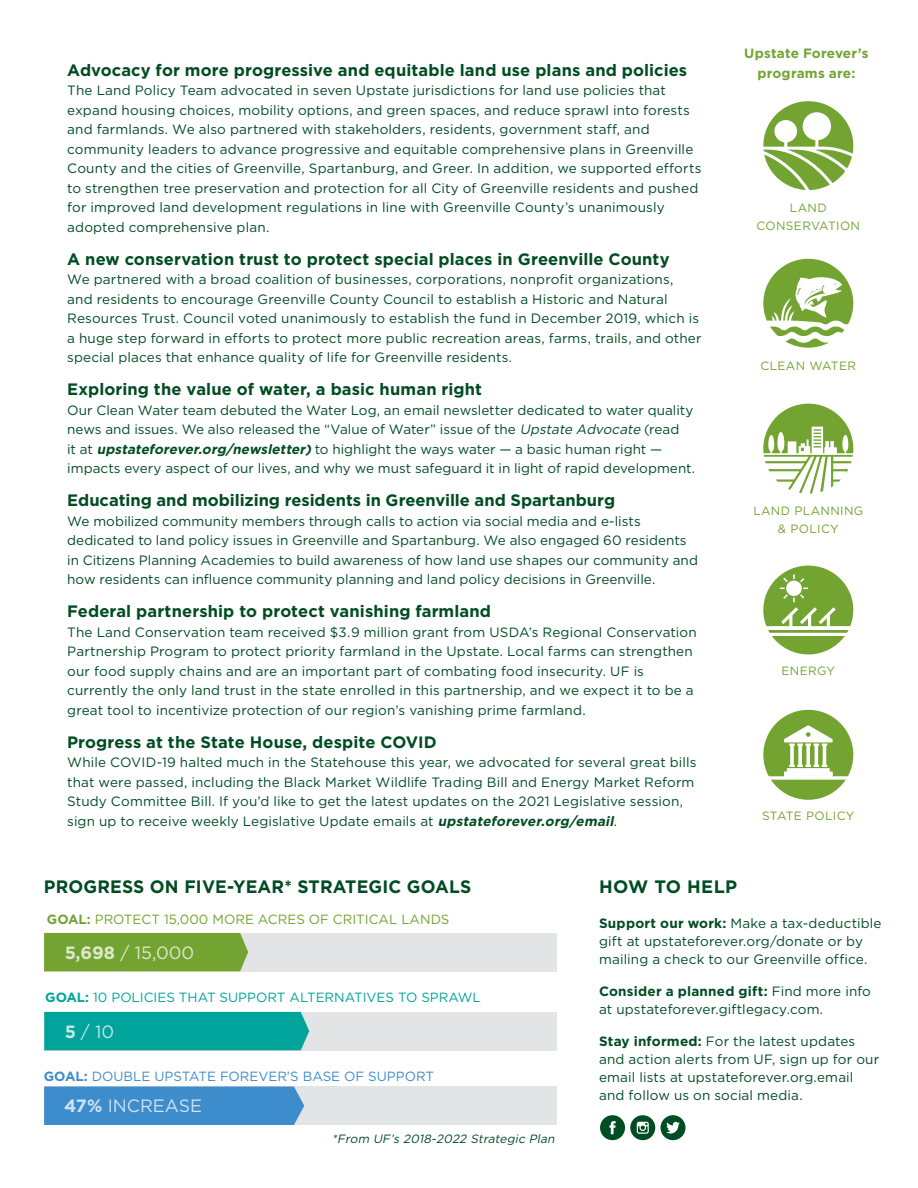
<style>
.page{position:relative;width:918px;height:1188px;background:#fff}
.page>*{position:absolute;margin:0;border:0;box-sizing:border-box;transform-origin:0 0}
.t1{font:700 18px "Gotham HTF";letter-spacing:.01em;color:#004c23}
.t2{font:17.85px "Gotham HTF";color:#fff}
.t3{font:700 16.5px "Gotham HTF";letter-spacing:.005em;color:#004c23}
.t4{font:13.5px/19.5px "Gotham HTF";letter-spacing:.005em;color:#004c23}
.t5{font:700 13.5px/19.5px "Gotham HTF";letter-spacing:.015em;color:#73a432;text-align:center}
.t6{font:13.35px "Gotham HTF";color:#00a49a}
.t7{font:13.35px "Gotham HTF";color:#73a432}
.t8{font:13.35px "Gotham HTF";color:#3d8ccb}
.t9{font:12px/18px "Gotham HTF";letter-spacing:.03em;color:#73a432;text-align:center}
.t10{font:italic 12px "Gotham HTF";color:#004c23}
.s1{font-style:italic}
.s2{font-weight:700;font-style:italic}
.s3{font-weight:700}
</style>
<div class="page">
<div style="left:600px;top:1115px;width:25px;height:25px;background:#004c23;border-radius:50%"></div>
<svg style="left:609px;top:1121px;width:7px;height:13px"></svg>
<div style="left:661px;top:1115px;width:25px;height:25px;background:#004c23;border-radius:50%"></div>
<svg style="left:666px;top:1122px;width:14px;height:12px"></svg>
<div style="left:630px;top:1115px;width:25px;height:25px;background:#004c23;border-radius:50%"></div>
<svg style="left:637px;top:1122px;width:12px;height:12px"></svg>
<svg style="left:763px;top:101px;width:90px;height:89px"></svg>
<svg style="left:763px;top:566px;width:90px;height:88px"></svg>
<svg style="left:763px;top:710px;width:90px;height:90px"></svg>
<svg style="left:763px;top:259px;width:90px;height:89px"></svg>
<svg style="left:763px;top:404px;width:90px;height:90px"></svg>
<div style="left:44px;top:933px;width:513px;height:38px;background:#e3e4e5"></div>
<div style="left:44px;top:1087px;width:513px;height:38px;background:#e3e4e5"></div>
<div style="left:44px;top:1012px;width:513px;height:38px;background:#e3e4e5"></div>
<div style="left:44px;top:933px;width:204px;height:38px;background:#73a432"></div>
<div style="left:44px;top:1087px;width:260px;height:38px;background:#3d8ccb"></div>
<div style="left:44px;top:1012px;width:265px;height:38px;background:#00a49a"></div>
<p class="t3" style="left:67px;top:61px;width:621px">Advocacy for more progressive and equitable land use plans and policies</p>
<p class="t4" style="left:67px;top:81px;width:636px">The Land Policy Team advocated in seven Upstate jurisdictions for land use policies that expand housing choices, mobility options, and green spaces, and reduce sprawl into forests and farmlands. We also partnered with stakeholders, residents, government staff, and community leaders to advance progressive and equitable comprehensive plans in Greenville County and the cities of Greenville, Spartanburg, and Greer. In addition, we supported efforts to strengthen tree preservation and protection for all City of Greenville residents and pushed for improved land development regulations in line with Greenville County’s unanimously adopted comprehensive plan.</p>
<p class="t3" style="left:67px;top:250px;width:604px">A new conservation trust to protect special places in Greenville County</p>
<p class="t4" style="left:67px;top:270px;width:636px">We partnered with a broad coalition of businesses, corporations, nonprofit organizations, and residents to encourage Greenville County Council to establish a Historic and Natural Resources Trust. Council voted unanimously to establish the fund in December 2019, which is a huge step forward in efforts to protect more public recreation areas, farms, trails, and other special places that enhance quality of life for Greenville residents.</p>
<p class="t3" style="left:67px;top:380px;width:416px">Exploring the value of water, a basic human right</p>
<p class="t4" style="left:67px;top:400px;width:629px">Our Clean Water team debuted the Water Log, an email newsletter dedicated to water quality news and issues. We also released the “Value of Water” issue of the <span class="s1">Upstate Advocate</span> (read<br>it at <span class="s2">upstateforever.org/newsletter)</span> to highlight the ways water — a basic human right — impacts every aspect of our lives, and why we must safeguard it in light of rapid development.</p>
<p class="t3" style="left:67px;top:491px;width:549px">Educating and mobilizing residents in Greenville and Spartanburg</p>
<p class="t4" style="left:67px;top:511px;width:632px">We mobilized community members through calls to action via social media and e-lists dedicated to land policy issues in Greenville and Spartanburg. We also engaged 60 residents in Citizens Planning Academies to build awareness of how land use shapes our community and how residents can influence community planning and land policy decisions in Greenville.</p>
<p class="t3" style="left:67px;top:602px;width:425px">Federal partnership to protect vanishing farmland</p>
<p class="t4" style="left:67px;top:622px;width:631px">The Land Conservation team received $3.9 million grant from USDA’s Regional Conservation Partnership Program to protect priority farmland in the Upstate. Local farms can strengthen our food supply chains and are an important part of combating food insecurity. UF is currently the only land trust in the state enrolled in this partnership, and we expect it to be a great tool to incentivize protection of our region’s vanishing prime farmland.</p>
<p class="t3" style="left:67px;top:733px;width:371px">Progress at the State House, despite COVID</p>
<p class="t4" style="left:67px;top:753px;width:631px">While COVID-19 halted much in the Statehouse this year, we advocated for several great bills that were passed, including the Black Market Wildlife Trading Bill and Energy Market Reform Study Committee Bill. If you’d like to get the latest updates on the 2021 Legislative session, sign up to receive weekly Legislative Update emails at <span class="s2">upstateforever.org/email</span>.</p>
<p class="t5" style="left:744px;top:44px;width:126px">Upstate Forever’s programs are:</p>
<p class="t9" style="left:757px;top:199px;width:105px">LAND<br>CONSERVATION</p>
<p class="t9" style="left:761px;top:356px;width:97px">CLEAN WATER</p>
<p class="t9" style="left:753px;top:501px;width:111px">LAND PLANNING &amp; POLICY</p>
<p class="t9" style="left:781px;top:662px;width:55px">ENERGY</p>
<p class="t9" style="left:762px;top:806px;width:94px">STATE POLICY</p>
<h1 class="t1" style="left:44px;top:876px;width:429px">PROGRESS ON FIVE-YEAR* STRATEGIC GOALS</h1>
<h1 class="t1" style="left:599px;top:876px;width:140px">HOW TO HELP</h1>
<p class="t7" style="left:47px;top:912px;width:404px"><span class="s3">GOAL:</span> PROTECT 15,000 MORE ACRES OF CRITICAL LANDS</p>
<h2 class="t2" style="left:64px;top:942px;width:132px"><span class="s3">5,698</span> / 15,000</h2>
<p class="t6" style="left:45px;top:990px;width:437px"><span class="s3">GOAL:</span> 10 POLICIES THAT SUPPORT ALTERNATIVES TO SPRAWL</p>
<h2 class="t2" style="left:64px;top:1021px;width:52px"><span class="s3">5</span> / 10</h2>
<p class="t8" style="left:44px;top:1069px;width:392px"><span class="s3">GOAL:</span> DOUBLE UPSTATE FOREVER’S BASE OF SUPPORT</p>
<h2 class="t2" style="left:64px;top:1096px;width:139px"><span class="s3">47%</span> INCREASE</h2>
<p class="t10" style="left:332px;top:1132px;width:227px">*From UF’s 2018-2022 Strategic Plan</p>
<p class="t4" style="left:599px;top:915px;width:284px;line-height:18px"><span class="s3">Support our work:</span> Make a tax-deductible gift at upstateforever.org/donate or by mailing a check to our Greenville office.</p>
<p class="t4" style="left:599px;top:982px;width:273px;line-height:18px"><span class="s3">Consider a planned gift:</span> Find more info at upstateforever.giftlegacy.com.</p>
<p class="t4" style="left:599px;top:1032px;width:282px;line-height:18px"><span class="s3">Stay informed:</span> For the latest updates and action alerts from UF, sign up for our email lists at upstateforever.org.email and follow us on social media.</p>
</div>
